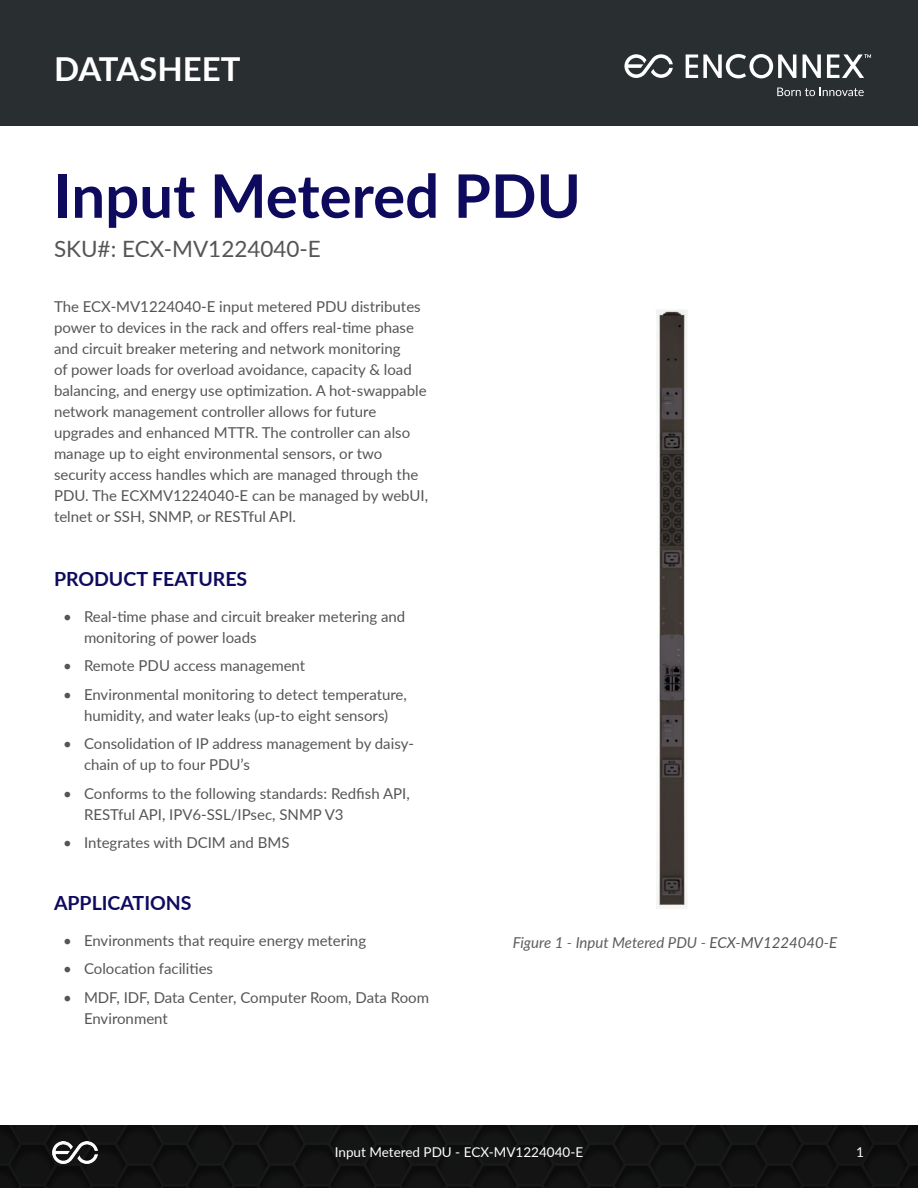
<style>
.page{position:relative;width:918px;height:1188px;background:#fff}
.page>*{position:absolute;margin:0;border:0;box-sizing:border-box;transform-origin:0 0}
.t1{font:700 60px "Lato";color:#0e0b5f}
.t2{font:700 33px "Lato";color:#fff}
.t3{font:22.5px "Lato";color:#555}
.t4{font:700 19.5px "Lato";color:#0e0b5f}
.t5{font:15px/21px "Lato";color:#555}
.t6{font:italic 15px "Lato";color:#5d5d5d}
.t7{font:13.5px "Lato";color:#fff}
.s1{color:#555}
</style>
<div class="page">
<div style="left:0;top:0;width:918px;height:126px;background:#292e31"></div>
<svg style="left:624px;top:54px;width:49px;height:24px"></svg>
<svg style="left:686px;top:54px;width:110px;height:24px"></svg>
<svg style="left:803px;top:54px;width:18px;height:24px"></svg>
<svg style="left:777px;top:88px;width:87px;height:8px"></svg>
<svg style="left:827px;top:54px;width:44px;height:24px"></svg>
<div style="left:0;top:1125px;width:918px;height:63px;background:#131313"></div>
<img style="left:53px;top:1142px;width:44px;height:22px">
<img style="left:656px;top:309px;width:31px;height:600px">
<h2 class="t2" style="left:54px;top:44px;width:188px">DATASHEET</h2>
<h1 class="t1" style="left:54px;top:152px;width:529px">Input Metered PDU</h1>
<h3 class="t3" style="left:54px;top:233px;width:268px">SKU#: ECX-MV1224040-E</h3>
<p class="t5" style="left:54px;top:296px;width:376px">The ECX-MV1224040-E input metered PDU distributes power to devices in the rack and offers real-time phase and circuit breaker metering and network monitoring<br>of power loads for overload avoidance, capacity &amp; load balancing, and energy use optimization. A hot-swappable network management controller allows for future upgrades and enhanced MTTR. The controller can also manage up to eight environmental sensors, or two security access handles which are managed through the PDU. The ECXMV1224040-E can be managed by webUI, telnet or SSH, SNMP, or RESTful API.</p>
<h3 class="t4" style="left:54px;top:564px;width:195px">PRODUCT FEATURES</h3>
<p class="t5" style="left:84px;top:605px;width:323px;text-indent:-21px">• Real-time phase and circuit breaker metering and monitoring of power loads</p>
<p class="t5" style="left:63px;top:655px;width:244px">• Remote PDU access management</p>
<p class="t5" style="left:63px;top:683px;width:345px;text-align:center">• Environmental monitoring to detect temperature, humidity, and water leaks (up-to eight sensors)</p>
<p class="t5" style="left:84px;top:733px;width:332px;text-indent:-21px">• Consolidation of IP address management by daisy&shy;chain of up to four PDU’s</p>
<p class="t5" style="left:84px;top:782px;width:327px;text-indent:-21px">• Conforms to the following standards: Redfish API,<br>RESTful API, IPV6-SSL/IPsec, SNMP V3</p>
<p class="t5" style="left:63px;top:832px;width:228px">• Integrates with DCIM and BMS</p>
<h3 class="t4" style="left:54px;top:888px;width:139px">APPLICATIONS</h3>
<p class="t5" style="left:63px;top:929px;width:305px">• Environments that require energy metering</p>
<p class="t5" style="left:63px;top:958px;width:152px">• Colocation facilities</p>
<p class="t5" style="left:84px;top:986px;width:347px;text-indent:-21px">• MDF, IDF, Data Center, Computer Room, Data Room<br>Environment</p>
<p class="t6" style="left:513px;top:932px;width:326px">Figure 1 - Input Metered PDU - <span class="s1">ECX-MV1224040-E</span></p>
<p class="t7" style="left:335px;top:1143px;width:250px">Input Metered PDU - ECX-MV1224040-E</p>
<p class="t7" style="left:856px;top:1143px;width:9px">1</p>
</div>
